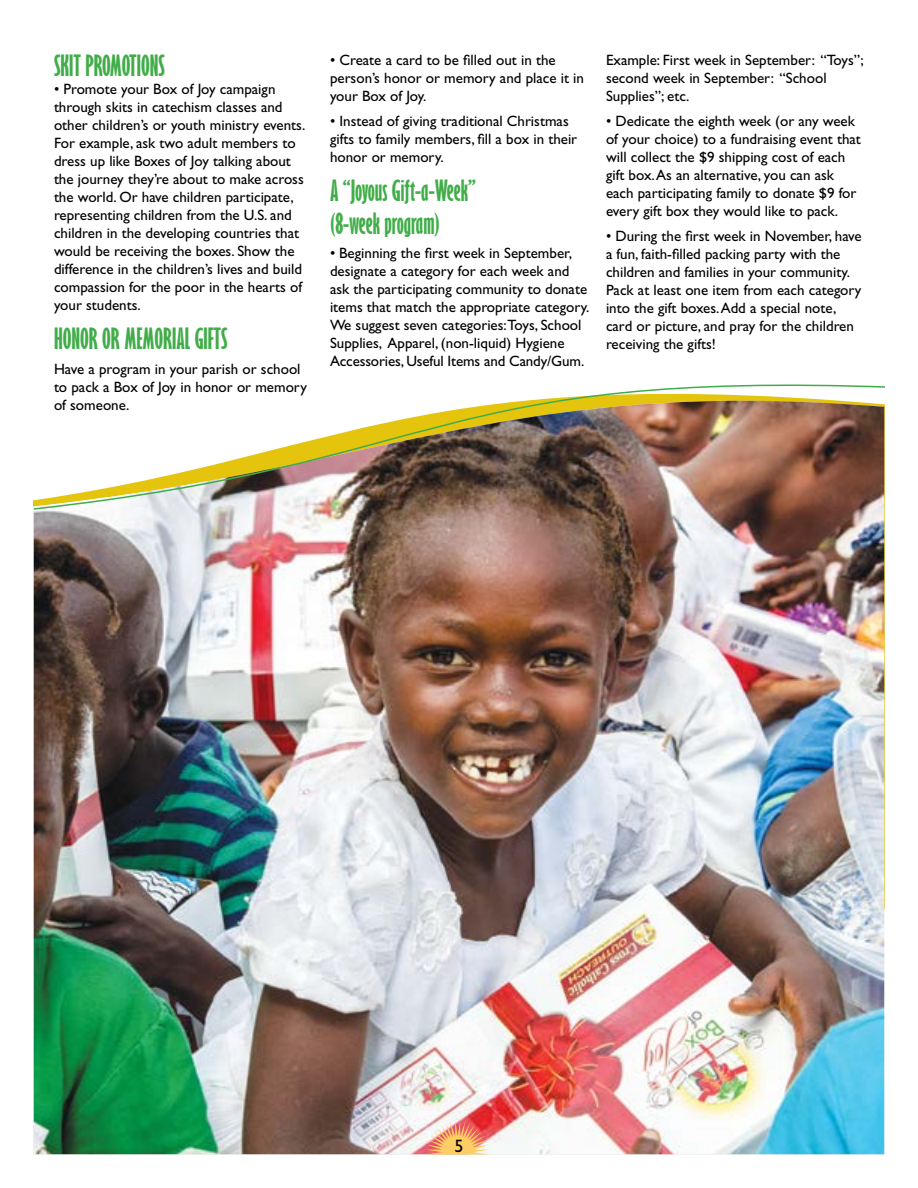
<style>
.page{position:relative;width:918px;height:1188px;background:#fff}
.page>*{position:absolute;margin:0;border:0;box-sizing:border-box;transform-origin:0 0}
.t1{font:700 extra-condensed 27px/32.4px "Gill Sans";color:#41ad49}
.t2{font:18px "Gill Sans";color:#000}
.t3{font:15px/18px "Gill Sans";color:#000}
</style>
<div class="page">
<img style="left:34px;top:511px;width:850px;height:643px">
<img style="left:34px;top:384px;width:850px;height:127px">
<svg style="left:426px;top:1121px;width:63px;height:34px"></svg>
<h1 class="t1" style="left:54px;top:49px;width:112px">SKIT PROMOTIONS</h1>
<p class="t3" style="left:54px;top:80px;width:253px">• Promote your Box of Joy campaign through skits in catechism classes and other children’s or youth ministry events.<br>For example, ask two adult members to dress up like Boxes of Joy talking about the journey they’re about to make across the world. Or have children participate, representing children from the U.S. and children in the developing countries that would be receiving the boxes. Show the difference in the children’s lives and build compassion for the poor in the hearts of your students.</p>
<h1 class="t1" style="left:54px;top:322px;width:175px">HONOR OR MEMORIAL GIFTS</h1>
<p class="t3" style="left:54px;top:360px;width:254px">Have a program in your parish or school to pack a Box of Joy in honor or memory of someone.</p>
<p class="t3" style="left:330px;top:51px;width:256px">• Create a card to be filled out in the person’s honor or memory and place it in your Box of Joy.</p>
<p class="t3" style="left:330px;top:112px;width:249px">• Instead of giving traditional Christmas gifts to family members, fill a box in their honor or memory.</p>
<h1 class="t1" style="left:330px;top:175px;width:147px">A “Joyous Gift-a-Week” (8-week program)</h1>
<p class="t3" style="left:330px;top:244px;width:261px">• Beginning the first week in September, designate a category for each week and ask the participating community to donate items that match the appropriate category.<br>We suggest seven categories:Toys, School Supplies, Apparel, (non-liquid) Hygiene Accessories, Useful Items and Candy/Gum.</p>
<p class="t3" style="left:606px;top:51px;width:259px">Example: First week in September: “Toys”; second week in September: “School<br>Supplies”; etc.</p>
<p class="t3" style="left:606px;top:112px;width:256px">• Dedicate the eighth week (or any week of your choice) to a fundraising event that will collect the $9 shipping cost of each gift box. As an alternative, you can ask each participating family to donate $9 for every gift box they would like to pack.</p>
<p class="t3" style="left:606px;top:227px;width:257px">• During the first week in November, have a fun, faith-filled packing party with the children and families in your community.<br>Pack at least one item from each category into the gift boxes. Add a special note, card or picture, and pray for the children receiving the gifts!</p>
<p class="t2" style="left:454px;top:1136px;width:10px">5</p>
</div>
